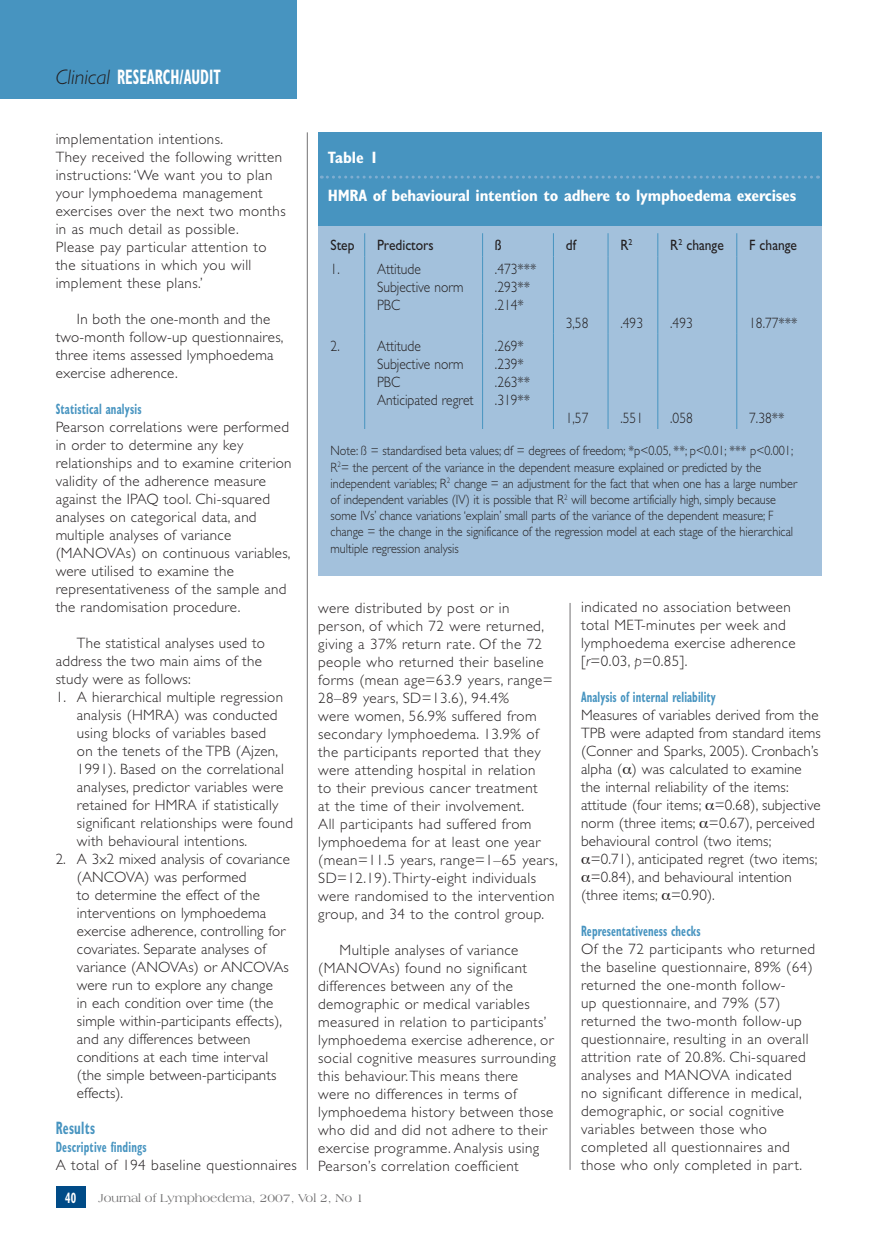
<style>
.page{position:relative;width:878px;height:1247px;background:#fff}
.page>*{position:absolute;margin:0;border:0;box-sizing:border-box;transform-origin:0 0}
.t1{font:700 condensed 21px "Gill Sans";color:#fff;scale:.7 1}
.t2{font:700 condensed 18px "Gill Sans";letter-spacing:.02em;color:#4794c0;scale:.7 1}
.t3{font:700 condensed 16.5px "Gill Sans";letter-spacing:-.015em;color:#fff}
.t4{font:300 15px/18px "Gill Sans";letter-spacing:.02em;color:#231f20}
.t5{font:300 15px/18px "Gill Sans";color:#231f20;scale:.9 1}
.t6{font:700 condensed 15px "Gill Sans";letter-spacing:.01em;color:#4794c0;scale:.7 1}
.t7{font:300 15px "Gill Sans";letter-spacing:.02em;color:#231f20;scale:.9 1}
.t8{font:15px "Gill Sans";color:#231f20;scale:.9 1}
.t9{font:700 condensed 15px "Gill Sans";color:#fff;scale:.7 1}
.t10{font:300 13.5px/16.2px "Gill Sans";color:#231f20;scale:.9 1}
.t11{font:12px "Americana BT";color:#727172}
.s1{font-weight:300;font-style:italic;font-stretch:normal;color:#231f20}
.s2{font-style:italic}
</style>
<div class="page">
<div style="left:0;top:0;width:296px;height:98px;background:#4794c0"></div>
<div style="left:56px;top:1187px;width:30px;height:21px;background:#004b87"></div>
<div style="left:318px;top:132px;width:503px;height:95px;background:#4794c0"></div>
<div style="left:318px;top:226px;width:503px;height:350px;background:#a3c1dc"></div>
<svg style="left:364px;top:233px;width:1px;height:23px"></svg>
<svg style="left:482px;top:233px;width:1px;height:23px"></svg>
<svg style="left:553px;top:233px;width:1px;height:23px"></svg>
<svg style="left:607px;top:233px;width:1px;height:23px"></svg>
<svg style="left:657px;top:233px;width:1px;height:23px"></svg>
<svg style="left:736px;top:233px;width:1px;height:23px"></svg>
<hr style="left:364px;top:256px;width:1px;height:78px;background:#4794c0">
<hr style="left:482px;top:256px;width:1px;height:78px;background:#4794c0">
<hr style="left:553px;top:256px;width:1px;height:78px;background:#4794c0">
<hr style="left:607px;top:256px;width:1px;height:78px;background:#4794c0">
<hr style="left:657px;top:256px;width:1px;height:78px;background:#4794c0">
<hr style="left:736px;top:256px;width:1px;height:78px;background:#4794c0">
<hr style="left:364px;top:334px;width:1px;height:95px;background:#4794c0">
<hr style="left:482px;top:334px;width:1px;height:95px;background:#4794c0">
<hr style="left:553px;top:334px;width:1px;height:95px;background:#4794c0">
<hr style="left:607px;top:334px;width:1px;height:95px;background:#4794c0">
<hr style="left:657px;top:334px;width:1px;height:95px;background:#4794c0">
<hr style="left:736px;top:334px;width:1px;height:95px;background:#4794c0">
<svg style="left:321px;top:176px;width:497px;height:3px"></svg>
<hr style="left:307px;top:132px;width:1px;height:1038px;background:#727172">
<hr style="left:569px;top:603px;width:1px;height:567px;background:#727172">
<h1 class="t1" style="left:56px;top:65px;width:237px"><span class="s1">Clinical</span> RESEARCH/AUDIT</h1>
<p class="t4" style="left:56px;top:130px;width:231px">implementation intentions.<br>They received the following written instructions: ‘We want you to plan your lymphoedema management exercises over the next two months in as much detail as possible.<br>Please pay particular attention to the situations in which you will implement these plans.’</p>
<p class="t4" style="left:56px;top:310px;width:229px;text-indent:21px">In both the one-month and the two-month follow-up questionnaires, three items assessed lymphoedema exercise adherence.</p>
<p class="t6" style="left:56px;top:400px;width:124px">Statistical analysis</p>
<p class="t4" style="left:56px;top:418px;width:237px">Pearson correlations were performed in order to determine any key relationships and to examine criterion validity of the adherence measure against the IPAQ tool. Chi-squared analyses on categorical data, and multiple analyses of variance (MANOVAs) on continuous variables, were utilised to examine the representativeness of the sample and the randomisation procedure.</p>
<p class="t4" style="left:56px;top:634px;width:211px;text-indent:21px">The statistical analyses used to address the two main aims of the study were as follows:</p>
<p class="t4" style="left:77px;top:688px;width:218px;text-indent:-21px">1. A hierarchical multiple regression analysis (HMRA) was conducted using blocks of variables based<br>on the tenets of the TPB (Ajzen, 1991). Based on the correlational analyses, predictor variables were retained for HMRA if statistically significant relationships were found with behavioural intentions.</p>
<p class="t4" style="left:77px;top:850px;width:214px;text-indent:-21px">2. A 3x2 mixed analysis of covariance (ANCOVA) was performed<br>to determine the effect of the interventions on lymphoedema exercise adherence, controlling for covariates. Separate analyses of variance (ANOVAs) or ANCOVAs were run to explore any change<br>in each condition over time (the simple within-participants effects), and any differences between conditions at each time interval (the simple between-participants effects).</p>
<p class="t2" style="left:56px;top:1117px;width:58px">Results</p>
<p class="t6" style="left:56px;top:1138px;width:131px">Descriptive findings</p>
<p class="t4" style="left:56px;top:1156px;width:242px">A total of 194 baseline questionnaires</p>
<p class="t3" style="left:327px;top:148px;width:52px">Table 1</p>
<p class="t3" style="left:327px;top:185px;width:469px">HMRA of behavioural intention to adhere to lymphoedema exercises</p>
<p class="t8" style="left:330px;top:237px;width:28px">Step</p>
<p class="t8" style="left:377px;top:237px;width:64px">Predictors</p>
<p class="t8" style="left:494px;top:237px;width:9px">ß</p>
<p class="t8" style="left:565px;top:237px;width:13px">df</p>
<p class="t8" style="left:620px;top:237px;width:15px">R<sup>2</sup></p>
<p class="t8" style="left:669px;top:237px;width:61px">R<sup>2</sup> change</p>
<p class="t8" style="left:748px;top:237px;width:55px">F change</p>
<p class="t7" style="left:330px;top:260px;width:12px">1.</p>
<p class="t5" style="left:377px;top:260px;width:98px">Attitude<br>Subjective norm<br>PBC</p>
<p class="t5" style="left:494px;top:260px;width:48px">.473*** .293** .214*</p>
<p class="t7" style="left:565px;top:314px;width:27px">3,58</p>
<p class="t7" style="left:620px;top:314px;width:27px">.493</p>
<p class="t7" style="left:669px;top:314px;width:27px">.493</p>
<p class="t7" style="left:748px;top:314px;width:55px">18.77***</p>
<p class="t7" style="left:330px;top:338px;width:12px">2.</p>
<p class="t5" style="left:377px;top:337px;width:109px">Attitude<br>Subjective norm<br>PBC<br>Anticipated regret</p>
<p class="t5" style="left:494px;top:337px;width:41px">.269* .239* .263** .319**</p>
<p class="t7" style="left:565px;top:410px;width:27px">1,57</p>
<p class="t7" style="left:620px;top:410px;width:27px">.551</p>
<p class="t7" style="left:669px;top:410px;width:27px">.058</p>
<p class="t7" style="left:748px;top:410px;width:41px">7.38**</p>
<p class="t10" style="left:330px;top:443px;width:519px">Note: ß = standardised beta values; df = degrees of freedom; *p&lt;0.05, **; p&lt;0.01; *** p&lt;0.001; R<sup>2</sup>= the percent of the variance in the dependent measure explained or predicted by the independent variables; R<sup>2</sup> change = an adjustment for the fact that when one has a large number of independent variables (IV) it is possible that R<sup>2</sup> will become artificially high, simply because some IVs’ chance variations ‘explain’ small parts of the variance of the dependent measure; F change = the change in the significance of the regression model at each stage of the hierarchical multiple regression analysis</p>
<p class="t4" style="left:318px;top:599px;width:241px">were distributed by post or in person, of which 72 were returned, giving a 37% return rate. Of the 72 people who returned their baseline forms (mean age=63.9 years, range= 28–89 years, SD=13.6), 94.4%<br>were women, 56.9% suffered from secondary lymphoedema. 13.9% of the participants reported that they were attending hospital in relation<br>to their previous cancer treatment<br>at the time of their involvement.<br>All participants had suffered from lymphoedema for at least one year (mean=11.5 years, range=1–65 years, SD=12.19). Thirty-eight individuals were randomised to the intervention group, and 34 to the control group.</p>
<p class="t4" style="left:318px;top:941px;width:239px;text-indent:21px">Multiple analyses of variance (MANOVAs) found no significant differences between any of the demographic or medical variables measured in relation to participants’ lymphoedema exercise adherence, or social cognitive measures surrounding this behaviour. This means there<br>were no differences in terms of lymphoedema history between those who did and did not adhere to their exercise programme. Analysis using Pearson’s correlation coefficient</p>
<p class="t4" style="left:580px;top:598px;width:216px">indicated no association between total MET-minutes per week and lymphoedema exercise adherence [<span class="s2">r</span>=0.03, <span class="s2">p</span>=0.85].</p>
<p class="t6" style="left:580px;top:688px;width:194px">Analysis of internal reliability</p>
<p class="t4" style="left:580px;top:706px;width:241px">Measures of variables derived from the TPB were adapted from standard items (Conner and Sparks, 2005). Cronbach’s alpha ( ) was calculated to examine the internal reliability of the items: attitude (four items; =0.68), subjective norm (three items; =0.67), perceived behavioural control (two items;</p>
<p class="t4" style="left:590px;top:850px;width:228px">=0.71), anticipated regret (two items;</p>
<p class="t4" style="left:590px;top:868px;width:203px">=0.84), and behavioural intention</p>
<p class="t4" style="left:580px;top:886px;width:135px">(three items; =0.90).</p>
<p class="t6" style="left:580px;top:922px;width:172px">Representativeness checks</p>
<p class="t4" style="left:580px;top:940px;width:235px">Of the 72 participants who returned the baseline questionnaire, 89% (64) returned the one-month follow-<br>up questionnaire, and 79% (57) returned the two-month follow-up questionnaire, resulting in an overall attrition rate of 20.8%. Chi-squared analyses and MANOVA indicated<br>no significant difference in medical, demographic, or social cognitive variables between those who completed all questionnaires and those who only completed in part.</p>
<p class="t9" style="left:65px;top:1189px;width:17px">40</p>
<p class="t11" style="left:98px;top:1191px;width:267px">Journal of Lymphoedema, 2007, Vol 2, No 1</p>
</div>
